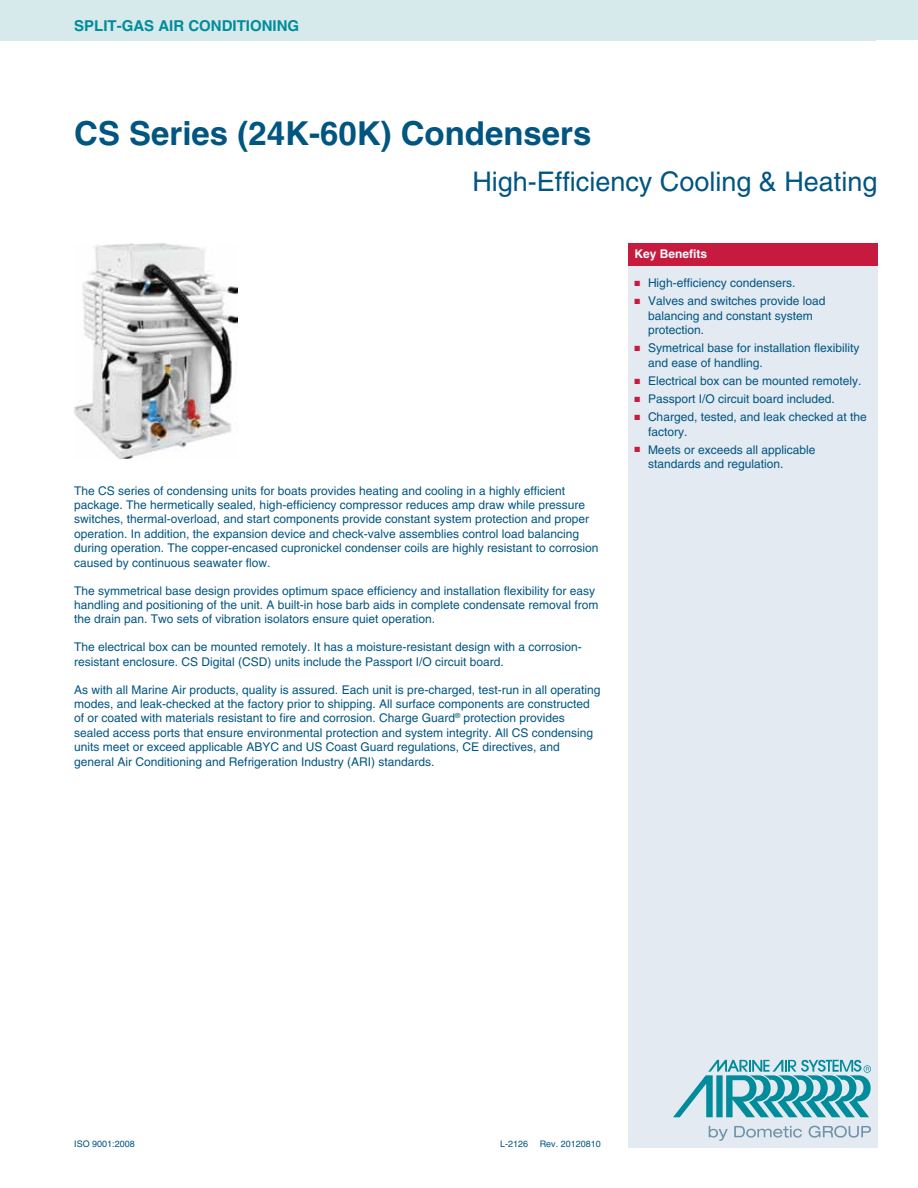
<style>
.page{position:relative;width:918px;height:1188px;background:#fff}
.page>*{position:absolute;margin:0;border:0;box-sizing:border-box;transform-origin:0 0}
.t1{font:700 33px "Helvetica LT Std";color:#005581}
.t2{font:27px "Helvetica LT Std";color:#005581}
.t3{font:700 15px "Helvetica LT Std";color:#008c9a}
.t4{font:12px/14.4px "Helvetica LT Std";color:#005581}
.t5{font:700 12px "Helvetica LT Std";color:#fff}
.t6{font:9px "Helvetica LT Std";color:#005581}
.s1{color:#c61a3f}
</style>
<div class="page">
<div style="left:0;top:0;width:918px;height:40px;background:#d6e9eb"></div>
<div style="left:628px;top:243px;width:250px;height:905px;background:#e3eaf2"></div>
<img style="left:74px;top:243px;width:164px;height:216px">
<div style="left:628px;top:243px;width:250px;height:22px;background:#c61a3f"></div>
<svg style="left:673px;top:1060px;width:198px;height:57px"></svg>
<svg style="left:709px;top:1126px;width:19px;height:15px"></svg>
<svg style="left:734px;top:1126px;width:68px;height:12px"></svg>
<svg style="left:809px;top:1126px;width:62px;height:12px"></svg>
<p class="t3" style="left:74px;top:17px;width:227px">SPLIT-GAS AIR CONDITIONING</p>
<h1 class="t1" style="left:74px;top:113px;width:519px">CS Series (24K-60K) Condensers</h1>
<h2 class="t2" style="left:472px;top:166px;width:407px">High-Efficiency Cooling &amp; Heating</h2>
<p class="t4" style="left:74px;top:483px;width:526px">The CS series of condensing units for boats provides heating and cooling in a highly efficient package. The hermetically sealed, high-efficiency compressor reduces amp draw while pressure switches, thermal-overload, and start components provide constant system protection and proper operation. In addition, the expansion device and check-valve assemblies control load balancing during operation. The copper-encased cupronickel condenser coils are highly resistant to corrosion caused by continuous seawater flow.</p>
<p class="t4" style="left:74px;top:583px;width:526px">The symmetrical base design provides optimum space efficiency and installation flexibility for easy handling and positioning of the unit. A built-in hose barb aids in complete condensate removal from the drain pan. Two sets of vibration isolators ensure quiet operation.</p>
<p class="t4" style="left:74px;top:640px;width:509px">The electrical box can be mounted remotely. It has a moisture-resistant design with a corrosion&shy;resistant enclosure. CS Digital (CSD) units include the Passport I/O circuit board.</p>
<p class="t4" style="left:74px;top:682px;width:528px">As with all Marine Air products, quality is assured. Each unit is pre-charged, test-run in all operating modes, and leak-checked at the factory prior to shipping. All surface components are constructed of or coated with materials resistant to fire and corrosion. Charge Guard<sup>®</sup> protection provides sealed access ports that ensure environmental protection and system integrity. All CS condensing units meet or exceed applicable ABYC and US Coast Guard regulations, CE directives, and general Air Conditioning and Refrigeration Industry (ARI) standards.</p>
<p class="t5" style="left:634px;top:246px;width:74px">Key Benefits</p>
<p class="t4" style="left:635px;top:276px;width:162px"><span class="s1">■</span> High-efficiency condensers.</p>
<p class="t4" style="left:648px;top:294px;width:179px;text-indent:-13px"><span class="s1">■</span> Valves and switches provide load balancing and constant system protection.</p>
<p class="t4" style="left:648px;top:341px;width:213px;text-indent:-13px"><span class="s1">■</span> Symetrical base for installation flexibility and ease of handling.</p>
<p class="t4" style="left:635px;top:374px;width:228px"><span class="s1">■</span> Electrical box can be mounted remotely.</p>
<p class="t4" style="left:635px;top:392px;width:202px"><span class="s1">■</span> Passport I/O circuit board included.</p>
<p class="t4" style="left:648px;top:410px;width:220px;text-indent:-13px"><span class="s1">■</span> Charged, tested, and leak checked at the factory.</p>
<p class="t4" style="left:648px;top:443px;width:169px;text-indent:-13px"><span class="s1">■</span> Meets or exceeds all applicable standards and regulation.</p>
<p class="t6" style="left:74px;top:1139px;width:62px">ISO 9001:2008</p>
<p class="t6" style="left:500px;top:1139px;width:30px">L-2126</p>
<p class="t6" style="left:540px;top:1139px;width:63px">Rev. 20120810</p>
</div>
